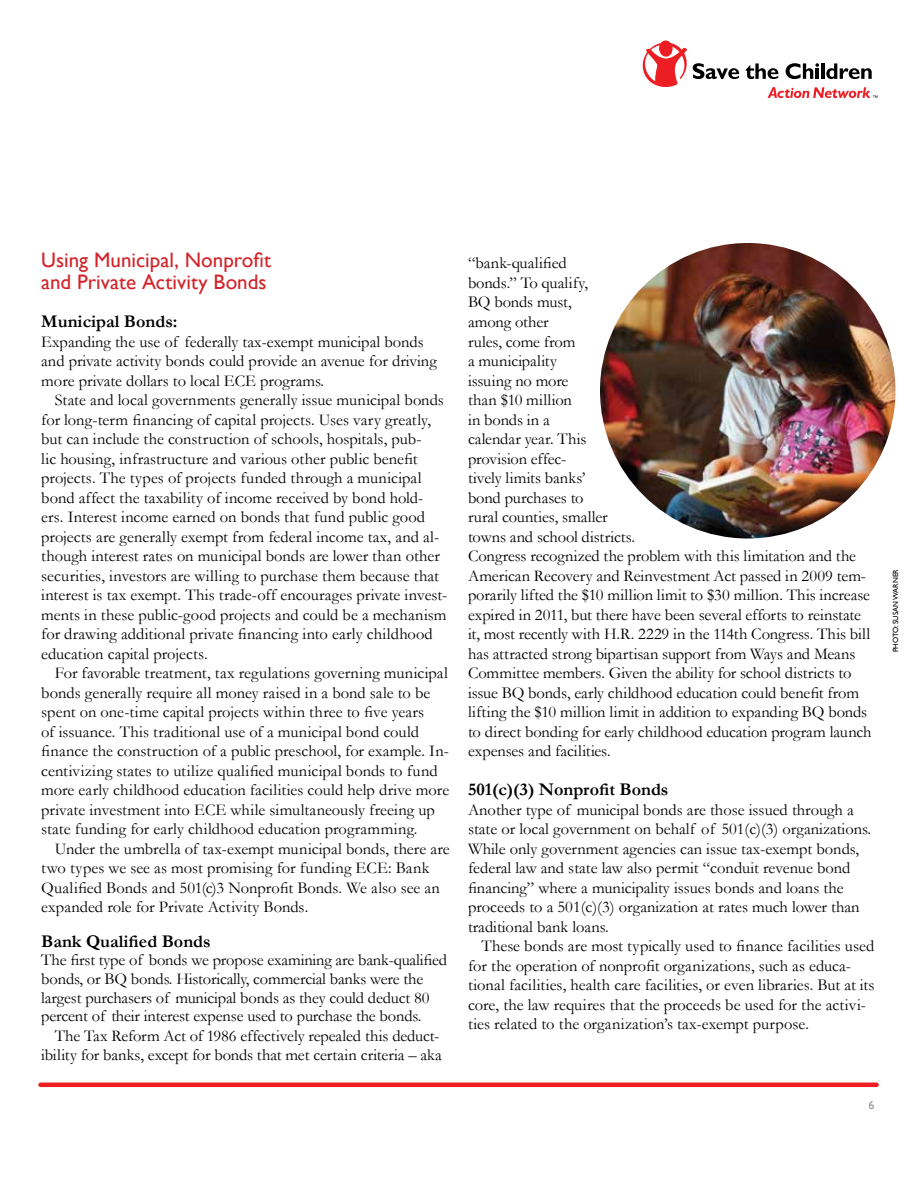
<style>
.page{position:relative;width:918px;height:1188px;background:#fff}
.page>*{position:absolute;margin:0;border:0;box-sizing:border-box;transform-origin:0 0}
.t1{font:21px/22.5px "Gill Sans";color:#d2232a}
.t2{font:700 18px "Garamond";color:#000}
.t3{font:16.5px/19.5px "Garamond";color:#000}
.t4{font:12px "Gill Sans";color:#939598}
.t5{font:7.5px "Gill Sans";color:#000}
</style>
<div class="page">
<svg style="left:746px;top:63px;width:33px;height:16px"></svg>
<svg style="left:786px;top:63px;width:33px;height:16px"></svg>
<hr style="left:821px;top:63px;width:4px;height:16px;background:#000">
<svg style="left:826px;top:63px;width:46px;height:16px"></svg>
<svg style="left:643px;top:40px;width:96px;height:47px"></svg>
<svg style="left:768px;top:87px;width:109px;height:11px"></svg>
<hr style="left:40px;top:1083px;width:837px;height:4px;background:#ed1d24">
<img style="left:600px;top:243px;width:296px;height:295px;border-radius:148px">
<p class="t1" style="left:41px;top:248px;width:231px">Using Municipal, Nonprofit and Private Activity Bonds</p>
<p class="t2" style="left:41px;top:311px;width:138px">Municipal Bonds:</p>
<p class="t3" style="left:41px;top:331px;width:397px">Expanding the use of federally tax-exempt municipal bonds and private activity bonds could provide an avenue for driving more private dollars to local ECE programs.</p>
<p class="t3" style="left:41px;top:390px;width:407px;text-indent:13px">State and local governments generally issue municipal bonds for long-term financing of capital projects. Uses vary greatly, but can include the construction of schools, hospitals, pub-<br>lic housing, infrastructure and various other public benefit projects. The types of projects funded through a municipal bond affect the taxability of income received by bond hold&shy;ers. Interest income earned on bonds that fund public good projects are generally exempt from federal income tax, and al&shy;though interest rates on municipal bonds are lower than other securities, investors are willing to purchase them because that interest is tax exempt. This trade-off encourages private invest&shy;ments in these public-good projects and could be a mechanism for drawing additional private financing into early childhood education capital projects.</p>
<p class="t3" style="left:41px;top:663px;width:410px;text-indent:13px">For favorable treatment, tax regulations governing municipal bonds generally require all money raised in a bond sale to be spent on one-time capital projects within three to five years<br>of issuance. This traditional use of a municipal bond could finance the construction of a public preschool, for example. In&shy;centivizing states to utilize qualified municipal bonds to fund more early childhood education facilities could help drive more private investment into ECE while simultaneously freeing up state funding for early childhood education programming.</p>
<p class="t3" style="left:41px;top:838px;width:410px;text-indent:13px">Under the umbrella of tax-exempt municipal bonds, there are two types we see as most promising for funding ECE: Bank Qualified Bonds and 501(c)3 Nonprofit Bonds. We also see an expanded role for Private Activity Bonds.</p>
<p class="t2" style="left:41px;top:930px;width:171px">Bank Qualified Bonds</p>
<p class="t3" style="left:41px;top:951px;width:407px;line-height:18.8px">The first type of bonds we propose examining are bank-qualified bonds, or BQ bonds. Historically, commercial banks were the largest purchasers of municipal bonds as they could deduct 80 percent of their interest expense used to purchase the bonds.</p>
<p class="t3" style="left:41px;top:1026px;width:402px;text-align:right">The Tax Reform Act of 1986 effectively repealed this deduct&shy;ibility for banks, except for bonds that met certain criteria – aka</p>
<p class="t3" style="left:468px;top:253px;width:405px">“bank-qualified<br>bonds.” To qualify,<br>BQ bonds must,<br>among other<br>rules, come from<br>a municipality<br>issuing no more<br>than $10 million<br>in bonds in a<br>calendar year. This<br>provision effec-<br>tively limits banks’<br>bond purchases to<br>rural counties, smaller<br>towns and school districts.<br>Congress recognized the problem with this limitation and the American Recovery and Reinvestment Act passed in 2009 tem&shy;porarily lifted the $10 million limit to $30 million. This increase expired in 2011, but there have been several efforts to reinstate it, most recently with H.R. 2229 in the 114th Congress. This bill has attracted strong bipartisan support from Ways and Means Committee members. Given the ability for school districts to issue BQ bonds, early childhood education could benefit from lifting the $10 million limit in addition to expanding BQ bonds to direct bonding for early childhood education program launch expenses and facilities.</p>
<p class="t2" style="left:468px;top:779px;width:202px">501(c)(3) Nonprofit Bonds</p>
<p class="t3" style="left:468px;top:799px;width:405px">Another type of municipal bonds are those issued through a state or local government on behalf of 501(c)(3) organizations.<br>While only government agencies can issue tax-exempt bonds, federal law and state law also permit “conduit revenue bond financing” where a municipality issues bonds and loans the proceeds to a 501(c)(3) organization at rates much lower than traditional bank loans.</p>
<p class="t3" style="left:468px;top:936px;width:408px;text-indent:13px">These bonds are most typically used to finance facilities used for the operation of nonprofit organizations, such as educa&shy;tional facilities, health care facilities, or even libraries. But at its core, the law requires that the proceeds be used for the activi&shy;ties related to the organization’s tax-exempt purpose.</p>
<p class="t4" style="left:869px;top:1098px;width:7px">6</p>
<p class="t5" style="left:891px;top:652px;width:85px;rotate:-90deg">PHOTO: SUSAN WARNER</p>
</div>
